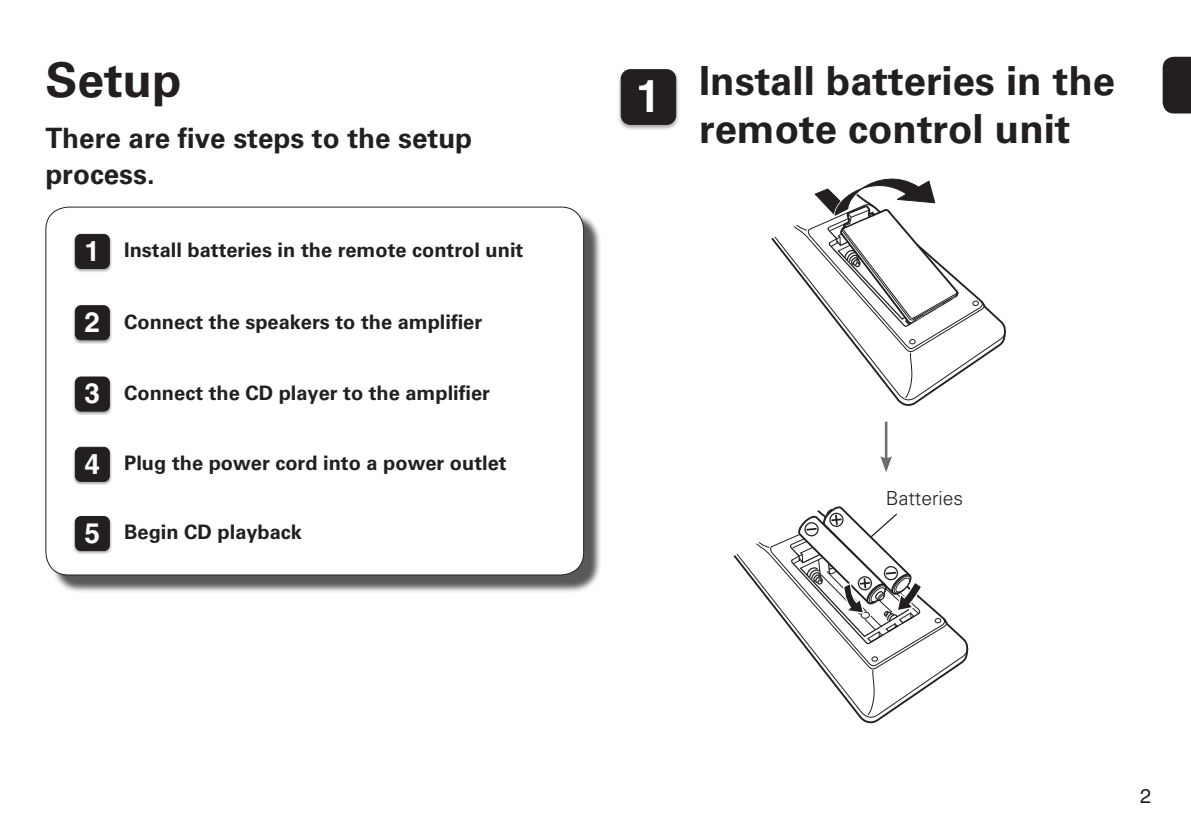
<style>
.page{position:relative;width:1191px;height:840px;background:#fff}
.page>*{position:absolute;margin:0;border:0;box-sizing:border-box;transform-origin:0 0}
.t1{font:700 48px "Univers LT Std";color:#231f20}
.t2{font:700 40px/48px "Univers LT Std";color:#231f20;text-align:center}
.t3{font:700 28px/36px "Univers LT Std";color:#231f20}
.t4{font:700 20px "Univers LT Std";color:#231f20}
.t5{font:20px "Helvetica LT Std";color:#231f20}
.t6{font:300 19.4px "Univers LTCYR 45";color:#231f20}
.s1{font-family:"Helvetica LT Std";font-size:28px;color:#fff}
.s2{font-family:"Helvetica LT Std";font-size:44.8px;color:#fff}
</style>
<div class="page">
<div style="left:1162px;top:57px;width:29px;height:56px;background:#231f20"></div>
<img style="left:618px;top:70px;width:61px;height:60px">
<div style="left:621px;top:70px;width:54px;height:54px;background:#231f20;border-radius:9px"></div>
<div style="left:620px;top:69px;width:56px;height:56px;border:1px solid #231f20;border-radius:9px"></div>
<svg style="left:895px;top:303px;width:110px;height:98px"></svg>
<svg style="left:771px;top:178px;width:213px;height:220px"></svg>
<hr style="left:885px;top:421px;width:2px;height:39px;background:#6c6d70">
<svg style="left:880px;top:456px;width:12px;height:16px"></svg>
<svg style="left:857px;top:620px;width:111px;height:98px"></svg>
<svg style="left:733px;top:506px;width:213px;height:209px"></svg>
<div style="left:51px;top:211px;width:551px;height:381px;background:#231f20;opacity:.75"></div>
<div style="left:46px;top:207px;width:537px;height:367px;background:#fff;border-radius:23px"></div>
<img style="left:73px;top:233px;width:38px;height:39px">
<div style="left:75px;top:234px;width:34px;height:34px;background:#231f20;border-radius:6px"></div>
<div style="left:75px;top:234px;width:35px;height:35px;border:1px solid #231f20;border-radius:6px"></div>
<img style="left:73px;top:306px;width:38px;height:37px">
<div style="left:75px;top:305px;width:34px;height:34px;background:#231f20;border-radius:6px"></div>
<div style="left:75px;top:305px;width:35px;height:35px;border:1px solid #231f20;border-radius:6px"></div>
<img style="left:73px;top:378px;width:38px;height:36px">
<div style="left:75px;top:377px;width:34px;height:34px;background:#231f20;border-radius:6px"></div>
<div style="left:75px;top:376px;width:35px;height:35px;border:1px solid #231f20;border-radius:6px"></div>
<img style="left:73px;top:448px;width:38px;height:36px">
<div style="left:75px;top:447px;width:34px;height:34px;background:#231f20;border-radius:6px"></div>
<div style="left:75px;top:446px;width:35px;height:35px;border:1px solid #231f20;border-radius:6px"></div>
<img style="left:73px;top:516px;width:38px;height:38px">
<div style="left:75px;top:516px;width:34px;height:34px;background:#231f20;border-radius:6px"></div>
<div style="left:75px;top:516px;width:35px;height:34px;border:1px solid #231f20;border-radius:6px"></div>
<h1 class="t1" style="left:45px;top:52px;width:138px">Setup</h1>
<h3 class="t3" style="left:45px;top:120px;width:428px">There are five steps to the setup process.</h3>
<p class="t4" style="left:85px;top:238px;width:440px"><span class="s1">1</span> Install batteries in the remote control unit</p>
<p class="t4" style="left:85px;top:309px;width:399px"><span class="s1">2</span> Connect the speakers to the amplifier</p>
<p class="t4" style="left:85px;top:381px;width:407px"><span class="s1">3</span> Connect the CD player to the amplifier</p>
<p class="t4" style="left:85px;top:451px;width:423px"><span class="s1">4</span> Plug the power cord into a power outlet</p>
<p class="t4" style="left:85px;top:520px;width:219px"><span class="s1">5</span> Begin CD playback</p>
<h2 class="t2" style="left:636px;top:57px;width:480px"><span class="s2">1</span> Install batteries in the remote control unit</h2>
<p class="t6" style="left:886px;top:485px;width:79px">Batteries</p>
<p class="t5" style="left:1140px;top:784px;width:13px">2</p>
</div>
